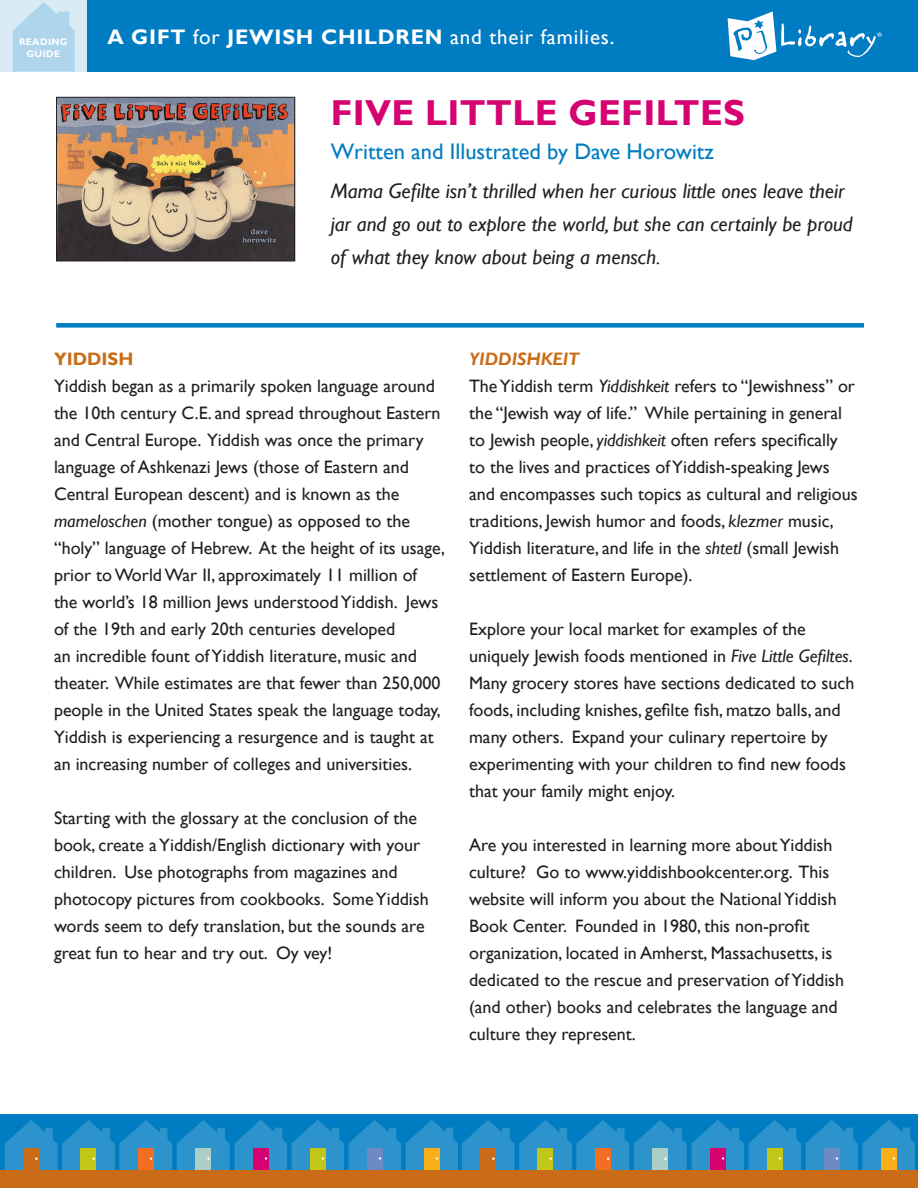
<style>
.page{position:relative;width:918px;height:1188px;background:#fff}
.page>*{position:absolute;margin:0;border:0;box-sizing:border-box;transform-origin:0 0}
.t1{font:700 36px "Gill Sans";letter-spacing:.01em;color:#d60271}
.t2{font:22.5px "Gill Sans";color:#007cc2}
.t3{font:italic 21px/33px "Gill Sans";color:#231f20}
.t4{font:21px "Gill Sans";letter-spacing:.04em;color:#fff}
.t5{font:18px/27px "Gill Sans";color:#231f20}
.t6{font:700 18px "Gill Sans";color:#ca6c17}
.t7{font:700 9.45px/11.9px "Gill Sans";letter-spacing:.04em;color:#fff}
.s1{font-weight:700}
.s2{font-style:italic}
.s3{font-weight:700;font-style:italic;color:#ca6c17}
</style>
<div class="page">
<img style="left:58px;top:99px;width:235px;height:160px">
<div style="left:56px;top:97px;width:239px;height:164px;border:1px solid #231f20"></div>
<div style="left:56px;top:323px;width:808px;height:5px;background:#007cc2"></div>
<div style="left:87px;top:0;width:831px;height:72px;background:#007cc2"></div>
<div style="left:6px;top:1114px;width:452px;height:57px;background:#007cc2"></div>
<div style="left:463px;top:1114px;width:452px;height:57px;background:#007cc2"></div>
<svg style="left:5px;top:1120px;width:910px;height:50px"></svg>
<div style="left:0;top:1170px;width:918px;height:18px;background:#ca6c17"></div>
<svg style="left:728px;top:11px;width:154px;height:49px"></svg>
<div style="left:0;top:0;width:87px;height:72px;background:#d9ebf5"></div>
<svg style="left:13px;top:2px;width:62px;height:70px"></svg>
<p class="t7" style="left:26px;top:37px;width:42px;text-indent:-7px">READI NG<br>GUIDE</p>
<p class="t4" style="left:107px;top:25px;width:509px"><span class="s1">A GI FT</span> for <span class="s1">JEWISH CHILDREN</span> and their families.</p>
<h1 class="t1" style="left:331px;top:91px;width:416px">FIVE LITTLE GEFILTES</h1>
<p class="t2" style="left:331px;top:138px;width:385px">Written and Illustrated by Dave Horowitz</p>
<p class="t3" style="left:331px;top:175px;width:524px">Mama Gefilte isn’t thrilled when her curious little ones leave their jar and go out to explore the world, but she can certainly be proud of what they know about being a mensch.</p>
<p class="t6" style="left:54px;top:348px;width:81px">YIDDISH</p>
<p class="t5" style="left:54px;top:372px;width:393px">Yiddish began as a primarily spoken language around the 10th century C.E. and spread throughout Eastern and Central Europe. Yiddish was once the primary language of Ashkenazi Jews (those of Eastern and Central European descent) and is known as the <span class="s2">mameloschen</span> (mother tongue) as opposed to the “holy” language of Hebrew. At the height of its usage, prior to World War II, approximately 11 million of the world’s 18 million Jews understood Yiddish. Jews of the 19th and early 20th centuries developed<br>an incredible fount of Yiddish literature, music and theater. While estimates are that fewer than 250,000 people in the United States speak the language today, Yiddish is experiencing a resurgence and is taught at an increasing number of colleges and universities.</p>
<p class="t5" style="left:54px;top:804px;width:376px">Starting with the glossary at the conclusion of the book, create a Yiddish/English dictionary with your children. Use photographs from magazines and photocopy pictures from cookbooks. Some Yiddish words seem to defy translation, but the sounds are great fun to hear and try out. Oy vey!</p>
<p class="t5" style="left:469px;top:345px;width:390px"><span class="s3">Yiddishkeit<br></span>The Yiddish term <span class="s2">Yiddishkeit</span> refers to “Jewishness” or the “Jewish way of life.” While pertaining in general to Jewish people, <span class="s2">yiddishkeit</span> often refers specifically to the lives and practices of Yiddish-speaking Jews and encompasses such topics as cultural and religious traditions, Jewish humor and foods, <span class="s2">klezmer</span> music, Yiddish literature, and life in the <span class="s2">shtetl</span> (small Jewish settlement of Eastern Europe).</p>
<p class="t5" style="left:469px;top:615px;width:387px">Explore your local market for examples of the uniquely Jewish foods mentioned in <span class="s2">Five Little Gefiltes</span>.<br>Many grocery stores have sections dedicated to such foods, including knishes, gefilte fish, matzo balls, and many others. Expand your culinary repertoire by experimenting with your children to find new foods that your family might enjoy.</p>
<p class="t5" style="left:469px;top:831px;width:377px">Are you interested in learning more about Yiddish culture? Go to www.yiddishbookcenter.org. This website will inform you about the National Yiddish Book Center. Founded in 1980, this non-profit organization, located in Amherst, Massachusetts, is dedicated to the rescue and preservation of Yiddish (and other) books and celebrates the language and culture they represent.</p>
</div>
